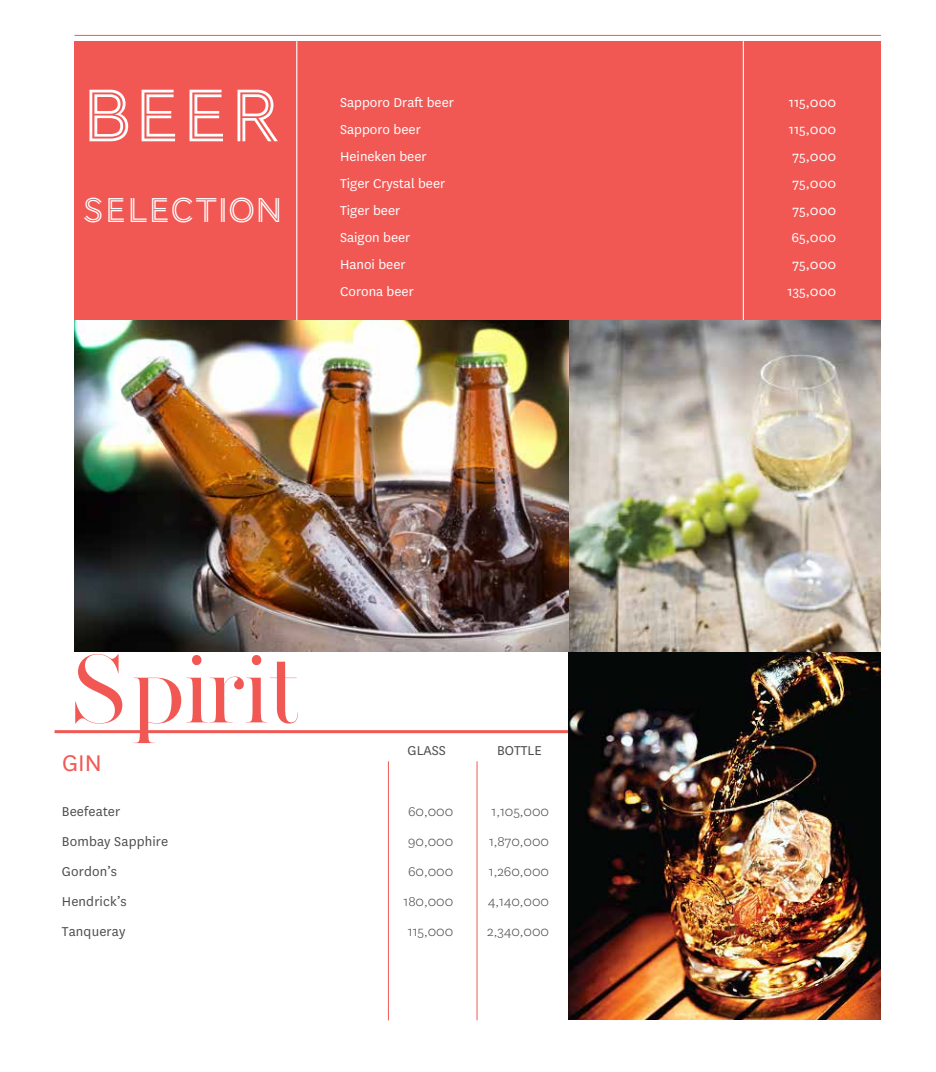
<style>
.page{position:relative;width:936px;height:1072px;background:#fff}
.page>*{position:absolute;margin:0;border:0;box-sizing:border-box;transform-origin:0 0}
.t1{font:300 99.45px "AW Conqueror Didot";letter-spacing:-.01em;color:#f15854}
.t2{font:76.5px "AW Conqueror Inline";color:#fff}
.t3{font:35.55px "AW Conqueror Inline";color:#fff}
.t4{font:26.55px "National";color:#f15a55}
.t5{font:15px/27px "National";color:#fff;text-align:center}
.t6{font:300 15px/30px "National";color:#4d4d4f;text-align:center}
.t7{font:15px/30px "National";letter-spacing:.01em;color:#4d4d4f}
</style>
<div class="page">
<hr style="left:55px;top:730px;width:805px;height:3px;background:#f15854">
<img style="left:568px;top:652px;width:312px;height:367px">
<div style="left:74px;top:41px;width:806px;height:279px;background:#f15854"></div>
<img style="left:74px;top:320px;width:806px;height:332px">
<hr style="left:74px;top:35px;width:806px;height:1px;background:#f15854">
<hr style="left:296px;top:41px;width:1px;height:279px;background:#fff">
<hr style="left:742px;top:41px;width:1px;height:279px;background:#fff">
<hr style="left:388px;top:761px;width:1px;height:259px;background:#f15854">
<hr style="left:476px;top:761px;width:1px;height:259px;background:#f15854">
<h2 class="t2" style="left:81px;top:80px;width:202px">BEER</h2>
<h3 class="t3" style="left:81px;top:193px;width:203px">SELECTION</h3>
<p class="t5" style="left:340px;top:88px;width:115px;text-align:left">Sapporo Draft beer<br>Sapporo beer<br>Heineken beer<br>Tiger Crystal beer<br>Tiger beer<br>Saigon beer<br>Hanoi beer<br>Corona beer</p>
<h1 class="t1" style="left:67px;top:613px;width:238px">Spirit</h1>
<h3 class="t4" style="left:62px;top:745px;width:41px">GIN</h3>
<p class="t7" style="left:407px;top:735px;width:40px">GLASS</p>
<p class="t7" style="left:497px;top:735px;width:46px">BOTTLE</p>
<p class="t7" style="left:62px;top:796px;width:108px">Beefeater<br>Bombay Sapphire<br>Gordon’s<br>Hendrick’s<br>Tanqueray</p>
<p class="t6" style="left:403px;top:796px;width:51px">60,000<br>90,000<br>60,000<br>180,000<br>115,000</p>
<p class="t6" style="left:487px;top:796px;width:63px;text-align:justify">1,105,000<br>1,870,000<br>1,260,000<br>4,140,000<br>2,340,000</p>
<p class="t5" style="left:787px;top:88px;width:50px">115,000<br>115,000<br>75,000<br>75,000<br>75,000<br>65,000<br>75,000<br>135,000</p>
</div>
